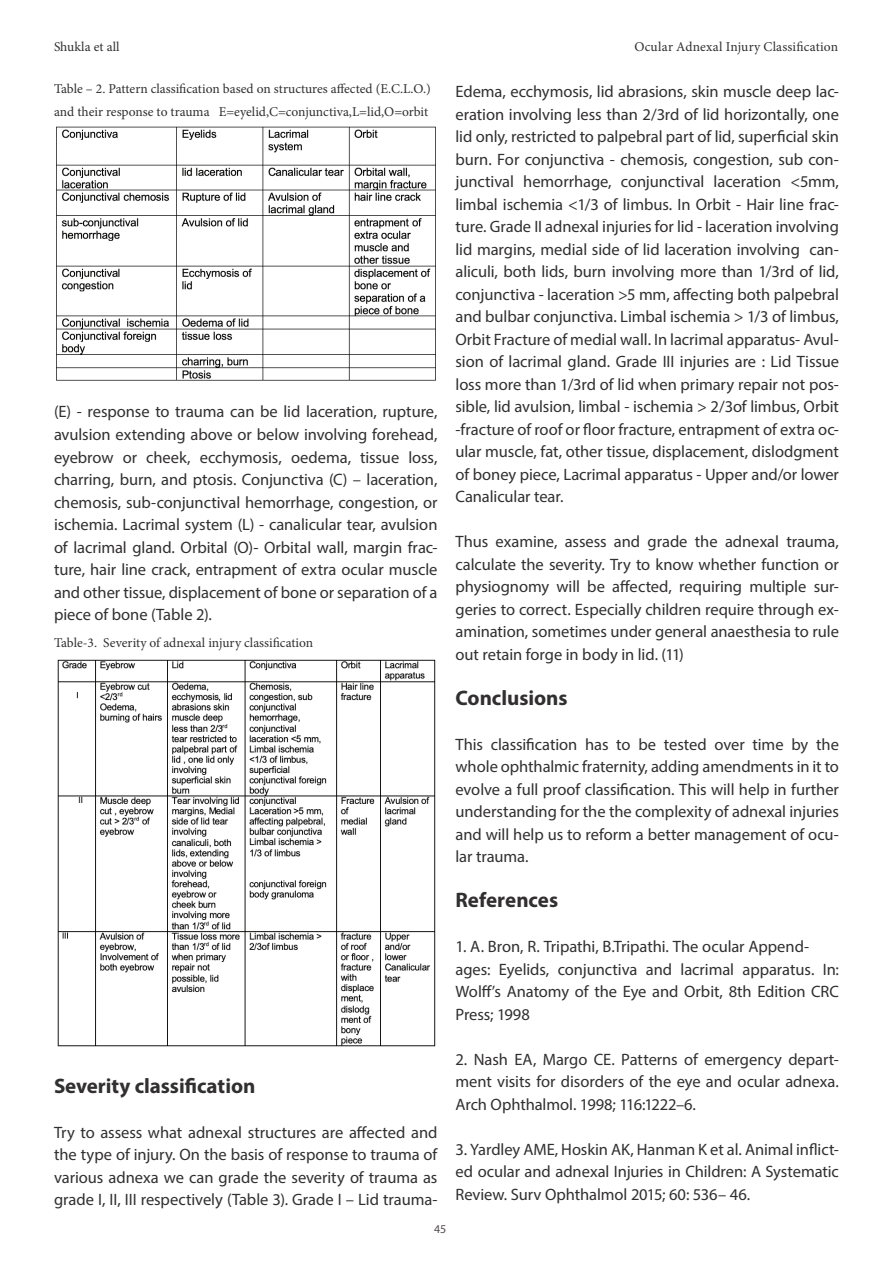
<style>
.page{position:relative;width:893px;height:1263px;background:#fff}
.page>*{position:absolute;margin:0;border:0;box-sizing:border-box;transform-origin:0 0}
.t1{font:700 21px "Myriad Pro";color:#312f30}
.t2{font:16.5px/22.5px "Myriad Pro";letter-spacing:-.005em;color:#312f30;text-align:justify}
.t3{font:13.5px/22.5px "Minion Pro";color:#312f30}
.t4{font:12px "Myriad Pro";color:#554e50}
</style>
<div class="page">
<img style="left:57px;top:659px;width:379px;height:388px">
<img style="left:56px;top:126px;width:380px;height:255px">
<p class="t3" style="left:54px;top:36px;width:67px">Shukla et all</p>
<p class="t3" style="left:634px;top:36px;width:205px">Ocular Adnexal Injury Classification</p>
<p class="t3" style="left:54px;top:78px;width:378px">Table – 2. Pattern classification based on structures affected (E.C.L.O.) and their response to trauma E=eyelid,C=conjunctiva,L=lid,O=orbit</p>
<p class="t2" style="left:54px;top:400px;width:385px">(E) - response to trauma can be lid laceration, rupture, avulsion extending above or below involving forehead, eyebrow or cheek, ecchymosis, oedema, tissue loss, charring, burn, and ptosis. Conjunctiva (C) – laceration, chemosis, sub-conjunctival hemorrhage, congestion, or ischemia. Lacrimal system (L) - canalicular tear, avulsion of lacrimal gland. Orbital (O)- Orbital wall, margin frac&shy;ture, hair line crack, entrapment of extra ocular muscle and other tissue, displacement of bone or separation of a piece of bone (Table 2).</p>
<p class="t3" style="left:54px;top:632px;width:261px">Table-3. Severity of adnexal injury classification</p>
<p class="t1" style="left:54px;top:1072px;width:203px">Severity classification</p>
<p class="t2" style="left:54px;top:1120px;width:385px">Try to assess what adnexal structures are affected and the type of injury. On the basis of response to trauma of various adnexa we can grade the severity of trauma as grade I, II, III respectively (Table 3). Grade I – Lid trauma-</p>
<p class="t4" style="left:434px;top:1221px;width:14px">45</p>
<p class="t2" style="left:455px;top:80px;width:385px">Edema, ecchymosis, lid abrasions, skin muscle deep lac&shy;eration involving less than 2/3rd of lid horizontally, one lid only, restricted to palpebral part of lid, superficial skin burn. For conjunctiva - chemosis, congestion, sub con&shy;junctival hemorrhage, conjunctival laceration &lt;5mm, limbal ischemia &lt;1/3 of limbus. In Orbit - Hair line frac&shy;ture. Grade II adnexal injuries for lid - laceration involving lid margins, medial side of lid laceration involving can&shy;aliculi, both lids, burn involving more than 1/3rd of lid, conjunctiva - laceration &gt;5 mm, affecting both palpebral and bulbar conjunctiva. Limbal ischemia &gt; 1/3 of limbus, Orbit Fracture of medial wall. In lacrimal apparatus- Avul&shy;sion of lacrimal gland. Grade III injuries are : Lid Tissue loss more than 1/3rd of lid when primary repair not pos&shy;sible, lid avulsion, limbal - ischemia &gt; 2/3of limbus, Orbit -fracture of roof or floor fracture, entrapment of extra oc&shy;ular muscle, fat, other tissue, displacement, dislodgment of boney piece, Lacrimal apparatus - Upper and/or lower Canalicular tear.</p>
<p class="t2" style="left:455px;top:530px;width:385px">Thus examine, assess and grade the adnexal trauma, calculate the severity. Try to know whether function or physiognomy will be affected, requiring multiple sur&shy;geries to correct. Especially children require through ex&shy;amination, sometimes under general anaesthesia to rule out retain forge in body in lid. (11)</p>
<p class="t1" style="left:455px;top:684px;width:114px">Conclusions</p>
<p class="t2" style="left:455px;top:733px;width:385px">This classification has to be tested over time by the whole ophthalmic fraternity, adding amendments in it to evolve a full proof classification. This will help in further understanding for the the complexity of adnexal injuries and will help us to reform a better management of ocu&shy;lar trauma.</p>
<p class="t1" style="left:455px;top:886px;width:104px">References</p>
<p class="t2" style="left:455px;top:935px;width:385px;text-align:left">1. A. Bron, R. Tripathi, B.Tripathi. The ocular Append&shy;ages: Eyelids, conjunctiva and lacrimal apparatus. In:<br>Wolff’s Anatomy of the Eye and Orbit, 8th Edition CRC Press; 1998</p>
<p class="t2" style="left:455px;top:1048px;width:385px">2. Nash EA, Margo CE. Patterns of emergency depart&shy;ment visits for disorders of the eye and ocular adnexa.<br>Arch Ophthalmol. 1998; 116:1222–6.</p>
<p class="t2" style="left:455px;top:1138px;width:385px">3. Yardley AME, Hoskin AK, Hanman K et al. Animal inflict&shy;ed ocular and adnexal Injuries in Children: A Systematic Review. Surv Ophthalmol 2015; 60: 536– 46.</p>
</div>
